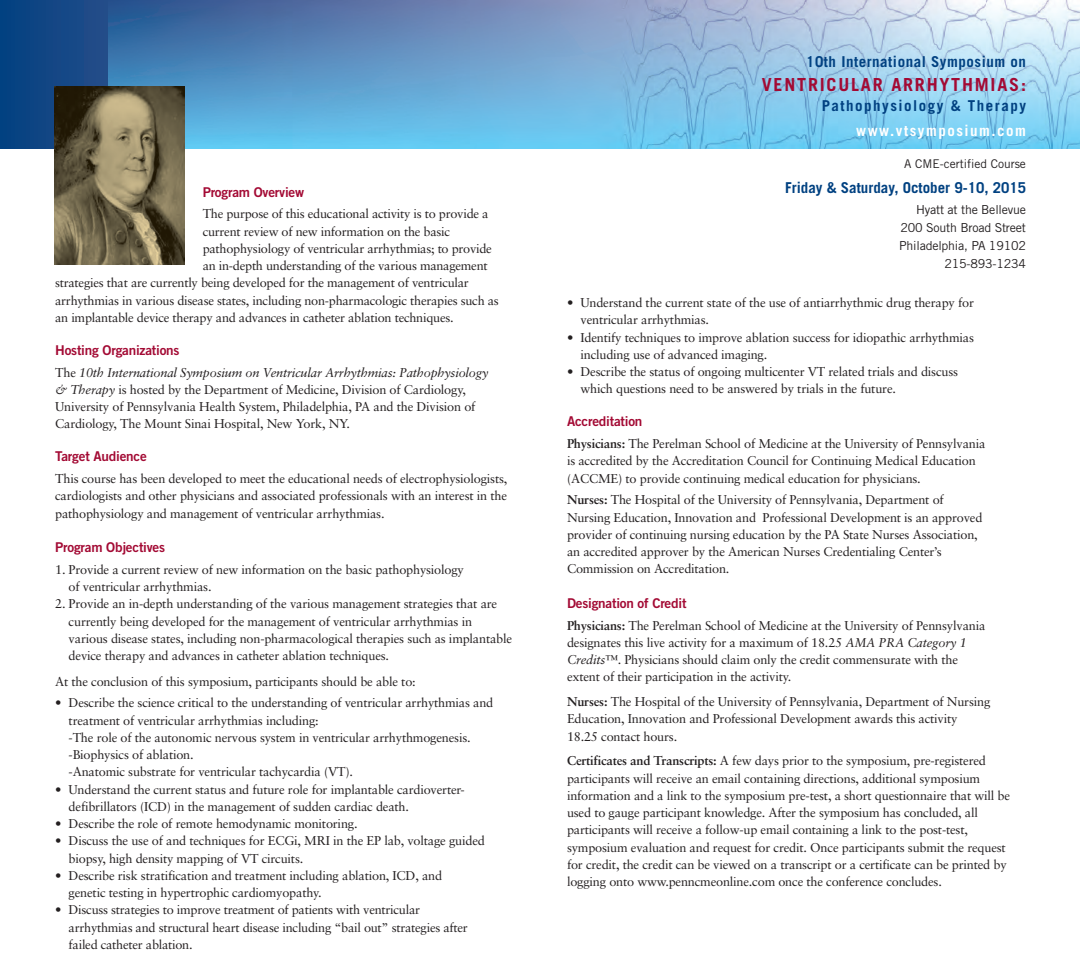
<style>
.page{position:relative;width:1080px;height:972px;background:#fff}
.page>*{position:absolute;margin:0;border:0;box-sizing:border-box;transform-origin:0 0}
.t1{font:700 18px "Trade Gothic";letter-spacing:.1em;color:#a30a34}
.t2{font:700 15px "Trade Gothic";color:#014181}
.t3{font:700 15px "Trade Gothic";letter-spacing:.035em;color:#014181}
.t4{font:700 15px "Trade Gothic";letter-spacing:.1em;color:#014181}
.t5{font:700 15px "Trade Gothic";letter-spacing:.1em;color:#fff}
.t6{font:13.5px "Trade Gothic Bold Two";letter-spacing:-.015em;color:#a30a34}
.t7{font:12.75px/17.2px "Sabon";letter-spacing:-.015em;color:#231f20}
.t8{font:12.3px/18px "Trade Gothic";letter-spacing:-.015em;color:#231f20;text-align:right}
.t9{font:12px "Trade Gothic";color:#231f20}
.s1{font-style:italic}
.s2{font-weight:700}
</style>
<div class="page">
<svg style="left:0;top:0;width:108px;height:148px;background:#104584"></svg>
<img style="left:108px;top:0;width:972px;height:148px">
<img style="left:54px;top:86px;width:131px;height:178px">
<p class="t6" style="left:203px;top:187px;width:103px">Program Overview</p>
<p class="t7" style="left:203px;top:206px;width:287px">The purpose of this educational activity is to provide a</p>
<p class="t7" style="left:203px;top:224px;width:249px">current review of new information on the basic</p>
<p class="t7" style="left:203px;top:241px;width:291px">pathophysiology of ventricular arrhythmias; to provide</p>
<p class="t7" style="left:203px;top:258px;width:287px">an in-depth understanding of the various management</p>
<p class="t7" style="left:55px;top:275px;width:415px">strategies that are currently being developed for the management of ventricular</p>
<p class="t7" style="left:55px;top:293px;width:445px">arrhythmias in various disease states, including non-pharmacologic therapies such as</p>
<p class="t7" style="left:55px;top:310px;width:400px">an implantable device therapy and advances in catheter ablation techniques.</p>
<p class="t6" style="left:55px;top:345px;width:126px">Hosting Organizations</p>
<p class="t7" style="left:55px;top:365px;width:435px">The <span class="s1">10th International Symposium on Ventricular Arrhythmias: Pathophysiology &amp; Therapy</span> is hosted by the Department of Medicine, Division of Cardiology, University of Pennsylvania Health System, Philadelphia, PA and the Division of Cardiology, The Mount Sinai Hospital, New York, NY.</p>
<p class="t6" style="left:55px;top:452px;width:93px">Target Audience</p>
<p class="t7" style="left:55px;top:471px;width:454px;text-align:justify">This course has been developed to meet the educational needs of electrophysiologists, cardiologists and other physicians and associated professionals with an interest in the pathophysiology and management of ventricular arrhythmias.</p>
<p class="t6" style="left:55px;top:542px;width:112px">Program Objectives</p>
<p class="t7" style="left:69px;top:562px;width:397px;text-indent:-14px">1. Provide a current review of new information on the basic pathophysiology of ventricular arrhythmias.</p>
<p class="t7" style="left:69px;top:596px;width:445px;text-indent:-14px">2. Provide an in-depth understanding of the various management strategies that are currently being developed for the management of ventricular arrhythmias in various disease states, including non-pharmacological therapies such as implantable device therapy and advances in catheter ablation techniques.</p>
<p class="t7" style="left:55px;top:674px;width:362px">At the conclusion of this symposium, participants should be able to:</p>
<p class="t7" style="left:69px;top:695px;width:426px;text-indent:-14px">• Describe the science critical to the understanding of ventricular arrhythmias and treatment of ventricular arrhythmias including:<br>-The role of the autonomic nervous system in ventricular arrhythmogenesis. -Biophysics of ablation.<br>-Anatomic substrate for ventricular tachycardia (VT).</p>
<p class="t7" style="left:69px;top:782px;width:398px;text-indent:-14px">• Understand the current status and future role for implantable cardioverter&shy;defibrillators (ICD) in the management of sudden cardiac death.</p>
<p class="t7" style="left:55px;top:816px;width:304px">• Describe the role of remote hemodynamic monitoring.</p>
<p class="t7" style="left:69px;top:833px;width:418px;text-indent:-14px">• Discuss the use of and techniques for ECGi, MRI in the EP lab, voltage guided biopsy, high density mapping of VT circuits.</p>
<p class="t7" style="left:69px;top:868px;width:375px;text-indent:-14px">• Describe risk stratification and treatment including ablation, ICD, and genetic testing in hypertrophic cardiomyopathy.</p>
<p class="t7" style="left:69px;top:902px;width:401px;text-indent:-14px">• Discuss strategies to improve treatment of patients with ventricular arrhythmias and structural heart disease including “bail out” strategies after failed catheter ablation.</p>
<p class="t3" style="left:806px;top:56px;width:221px">10th International Symposium on</p>
<h1 class="t1" style="left:762px;top:78px;width:266px">VENTRICULAR ARRHYTHMIAS:</h1>
<p class="t4" style="left:822px;top:100px;width:206px">Pathophysiology &amp; Therapy</p>
<p class="t5" style="left:856px;top:125px;width:171px">www.vtsymposium.com</p>
<p class="t9" style="left:904px;top:159px;width:123px">A CME-certified Course</p>
<p class="t2" style="left:785px;top:182px;width:242px">Friday &amp; Saturday, October 9-10, 2015</p>
<p class="t8" style="left:899px;top:202px;width:128px">Hyatt at the Bellevue<br>200 South Broad Street<br>Philadelphia, PA 19102<br>215-893-1234</p>
<p class="t7" style="left:581px;top:295px;width:395px;text-indent:-14px">• Understand the current state of the use of antiarrhythmic drug therapy for ventricular arrhythmias.</p>
<p class="t7" style="left:581px;top:330px;width:395px;text-indent:-14px">• Identify techniques to improve ablation success for idiopathic arrhythmias including use of advanced imaging.</p>
<p class="t7" style="left:581px;top:364px;width:379px;text-indent:-14px">• Describe the status of ongoing multicenter VT related trials and discuss which questions need to be answered by trials in the future.</p>
<p class="t6" style="left:567px;top:417px;width:77px">Accreditation</p>
<p class="t7" style="left:567px;top:436px;width:420px"><span class="s2">Physicians:</span> The Perelman School of Medicine at the University of Pennsylvania is accredited by the Accreditation Council for Continuing Medical Education (ACCME) to provide continuing medical education for physicians.</p>
<p class="t7" style="left:567px;top:492px;width:417px"><span class="s2">Nurses:</span> The Hospital of the University of Pennsylvania, Department of Nursing Education, Innovation and Professional Development is an approved provider of continuing nursing education by the PA State Nurses Association, an accredited approver by the American Nurses Credentialing Center’s Commission on Accreditation.</p>
<p class="t6" style="left:567px;top:598px;width:121px">Designation of Credit</p>
<p class="t7" style="left:567px;top:618px;width:420px"><span class="s2">Physicians:</span> The Perelman School of Medicine at the University of Pennsylvania designates this live activity for a maximum of 18.25 <span class="s1">AMA PRA Category 1<br>Credits™</span>. Physicians should claim only the credit commensurate with the extent of their participation in the activity.</p>
<p class="t7" style="left:567px;top:694px;width:425px"><span class="s2">Nurses:</span> The Hospital of the University of Pennsylvania, Department of Nursing<br>Education, Innovation and Professional Development awards this activity<br>18.25 contact hours.</p>
<p class="t7" style="left:567px;top:753px;width:445px"><span class="s2">Certificates and Transcripts:</span> A few days prior to the symposium, pre-registered participants will receive an email containing directions, additional symposium information and a link to the symposium pre-test, a short questionnaire that will be used to gauge participant knowledge. After the symposium has concluded, all participants will receive a follow-up email containing a link to the post-test, symposium evaluation and request for credit. Once participants submit the request for credit, the credit can be viewed on a transcript or a certificate can be printed by logging onto www.penncmeonline.com once the conference concludes.</p>
</div>
